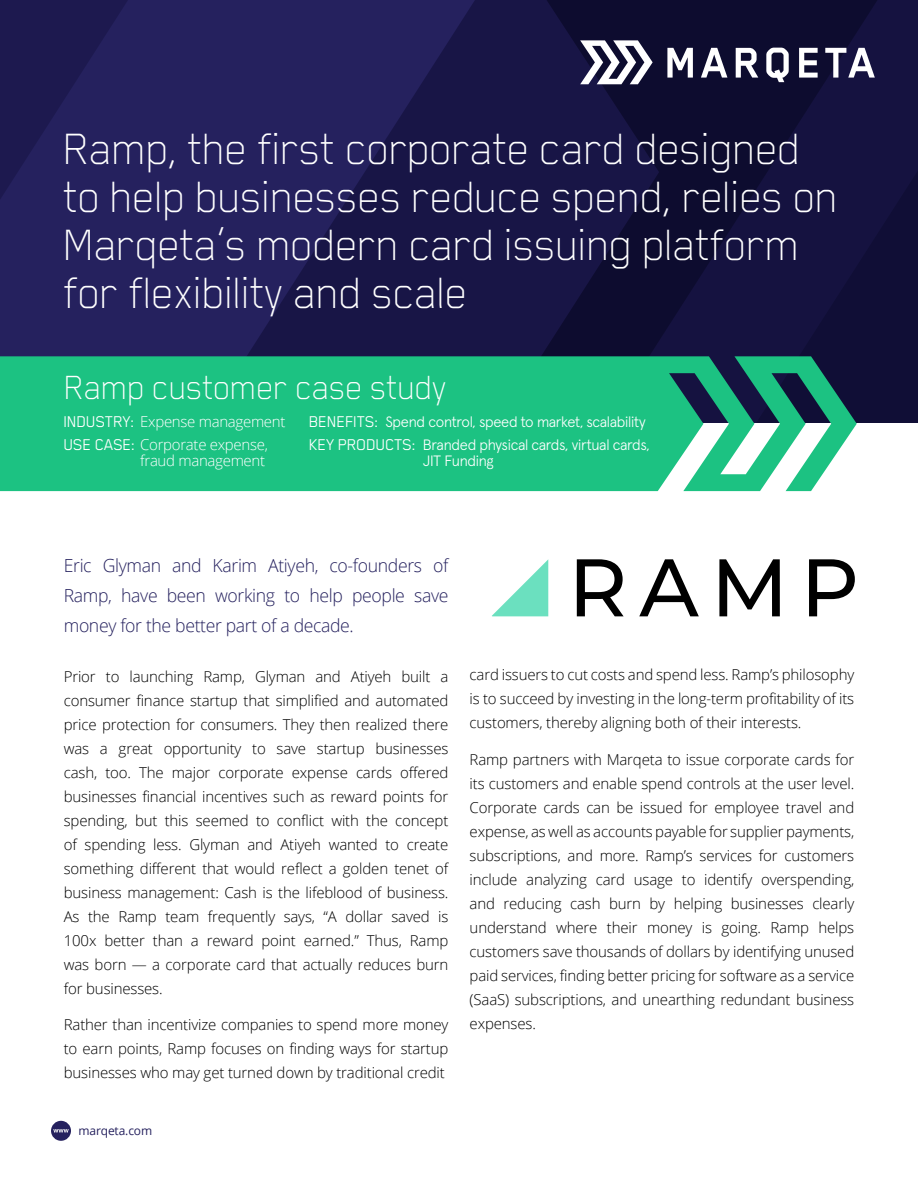
<style>
.page{position:relative;width:918px;height:1188px;background:#fff}
.page>*{position:absolute;margin:0;border:0;box-sizing:border-box;transform-origin:0 0}
.t1{font:100 51px/48px "Blender Pro";letter-spacing:-.02em;color:#fff}
.t2{font:100 39px "Blender Pro";letter-spacing:-.02em;color:#fff}
.t3{font:300 18px/30px "Open Sans";letter-spacing:-.02em;color:#25215e;text-align:justify}
.t4{font:300 15px/24px "Open Sans";letter-spacing:-.01em;color:#000;text-align:justify}
.t5{font:300 15px/22.5px "Apercu Pro";letter-spacing:-.02em;color:#fff}
.t6{font:300 15px/22.5px "Open Sans";letter-spacing:-.02em;color:#fff}
.t7{font:12px "Open Sans";letter-spacing:-.01em;color:#25215e}
.s1{font-family:"Blender Pro";font-weight:400;font-size:18px}
</style>
<div class="page">
<svg style="left:0;top:0;width:918px;height:422px;background:#1a1749"></svg>
<svg style="left:0;top:356px;width:857px;height:135px;background:#27bb85"></svg>
<svg style="left:667px;top:48px;width:26px;height:30px"></svg>
<svg style="left:701px;top:48px;width:26px;height:30px"></svg>
<svg style="left:736px;top:48px;width:22px;height:30px"></svg>
<svg style="left:766px;top:48px;width:23px;height:34px"></svg>
<svg style="left:799px;top:48px;width:19px;height:30px"></svg>
<svg style="left:825px;top:48px;width:50px;height:30px"></svg>
<svg style="left:580px;top:40px;width:73px;height:44px"></svg>
<div style="left:51px;top:1121px;width:20px;height:20px;background:#25215e;border-radius:50%"></div>
<svg style="left:53px;top:1129px;width:16px;height:4px"></svg>
<svg style="left:492px;top:559px;width:56px;height:57px"></svg>
<svg style="left:577px;top:559px;width:47px;height:57px"></svg>
<svg style="left:639px;top:559px;width:60px;height:57px"></svg>
<svg style="left:719px;top:559px;width:61px;height:57px"></svg>
<svg style="left:809px;top:559px;width:46px;height:57px"></svg>
<h1 class="t1" style="left:64px;top:123px;width:777px">Ramp, the first corporate card designed to help businesses reduce spend, relies on Marqeta’s modern card issuing platform for flexibility and scale</h1>
<h2 class="t2" style="left:65px;top:366px;width:385px">Ramp customer case study</h2>
<p class="t6" style="left:64px;top:410px;width:223px"><span class="s1">INDUSTRY:</span> Expense management<br><span class="s1">USE CASE:</span> Corporate expense,</p>
<p class="t6" style="left:140px;top:449px;width:126px">fraud management</p>
<p class="t5" style="left:309px;top:410px;width:342px"><span class="s1">BENEFITS:</span> Spend control, speed to market, scalability<br><span class="s1">KEY PRODUCTS:</span> Branded physical cards, virtual cards,</p>
<p class="t5" style="left:423px;top:449px;width:72px">JIT Funding</p>
<p class="t3" style="left:64px;top:550px;width:386px">Eric Glyman and Karim Atiyeh, co-founders of Ramp, have been working to help people save money for the better part of a decade.</p>
<p class="t4" style="left:64px;top:664px;width:386px">Prior to launching Ramp, Glyman and Atiyeh built a consumer finance startup that simplified and automated price protection for consumers. They then realized there was a great opportunity to save startup businesses cash, too. The major corporate expense cards offered businesses financial incentives such as reward points for spending, but this seemed to conflict with the concept of spending less. Glyman and Atiyeh wanted to create something different that would reflect a golden tenet of business management: Cash is the lifeblood of business.<br>As the Ramp team frequently says, “A dollar saved is 100x better than a reward point earned.” Thus, Ramp was born — a corporate card that actually reduces burn for businesses.</p>
<p class="t4" style="left:64px;top:1012px;width:386px">Rather than incentivize companies to spend more money to earn points, Ramp focuses on finding ways for startup businesses who may get turned down by traditional credit</p>
<p class="t7" style="left:78px;top:1122px;width:75px">marqeta.com</p>
<p class="t4" style="left:470px;top:662px;width:386px">card issuers to cut costs and spend less. Ramp’s philosophy is to succeed by investing in the long-term profitability of its customers, thereby aligning both of their interests.</p>
<p class="t4" style="left:470px;top:747px;width:386px">Ramp partners with Marqeta to issue corporate cards for its customers and enable spend controls at the user level.<br>Corporate cards can be issued for employee travel and expense, as well as accounts payable for supplier payments, subscriptions, and more. Ramp’s services for customers include analyzing card usage to identify overspending, and reducing cash burn by helping businesses clearly understand where their money is going. Ramp helps customers save thousands of dollars by identifying unused paid services, finding better pricing for software as a service (SaaS) subscriptions, and unearthing redundant business expenses.</p>
</div>
